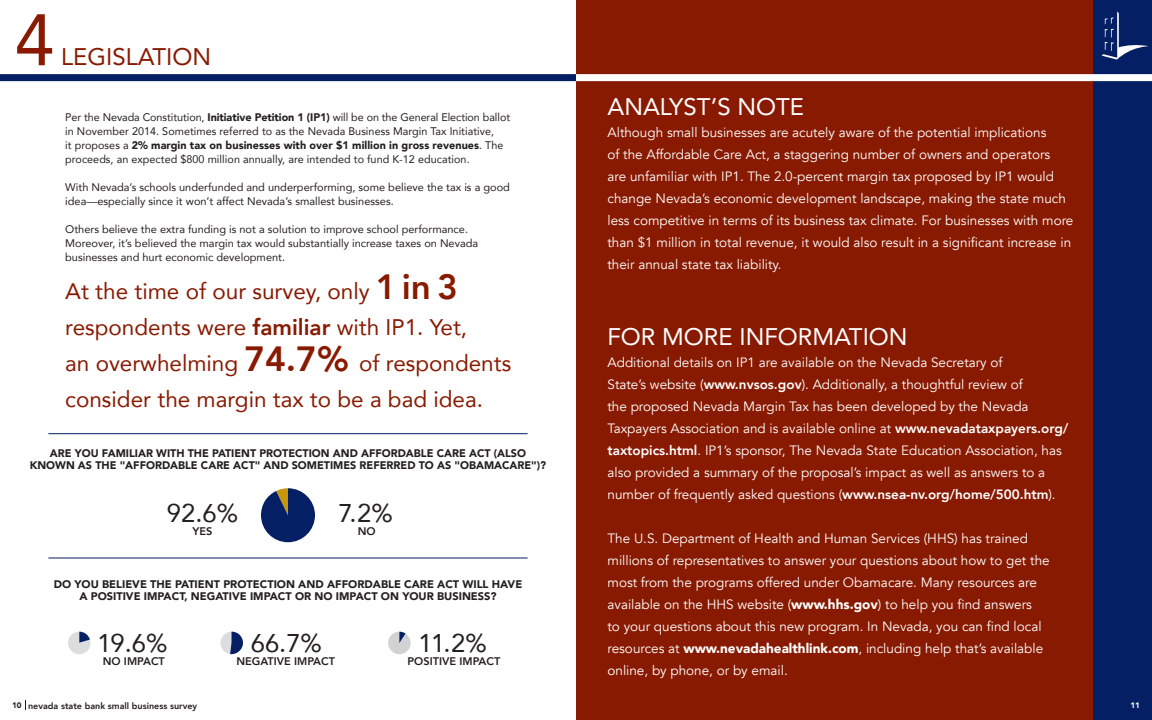
<style>
.page{position:relative;width:1152px;height:720px;background:#fff}
.page>*{position:absolute;margin:0;border:0;box-sizing:border-box;transform-origin:0 0}
.t1{font:72px "Avenir";color:#891a02}
.t2{font:25.6px "Avenir";letter-spacing:-.02em;color:#231f20}
.t3{font:24px "Avenir";color:#fff}
.t4{font:24px "Avenir";color:#891a02}
.t5{font:22.5px/36px "Avenir";color:#891a02}
.t6{font:13.5px/22px "Avenir";color:#fff}
.t7{font:11px/14px "Avenir";color:#231f20}
.t8{font:900 11px/12px "Avenir";color:#231f20;text-align:center}
.t9{font:800 11px "Avenir";color:#231f20}
.t10{font:800 9px "Avenir";color:#231f20}
.t11{font:900 8px "Avenir";color:#fff}
.s1{font-weight:900}
.s2{font-weight:800;font-size:35px}
.s3{font-weight:800}
.s4{font-weight:900;font-size:8px}
</style>
<div class="page">
<div style="left:576px;top:0;width:576px;height:720px;background:#891a02"></div>
<div style="left:1094px;top:0;width:58px;height:720px;background:#051f64"></div>
<div style="left:576px;top:74px;width:576px;height:7px;background:#fff"></div>
<div style="left:0;top:74px;width:576px;height:7px;background:#051f64"></div>
<div style="left:68px;top:632px;width:23px;height:22px;background:#dcdddf;border-radius:50%"></div>
<svg style="left:79px;top:632px;width:11px;height:11px"></svg>
<div style="left:220px;top:632px;width:23px;height:22px;background:#dcdddf;border-radius:50%"></div>
<svg style="left:230px;top:632px;width:13px;height:23px"></svg>
<svg style="left:388px;top:632px;width:23px;height:22px"></svg>
<svg style="left:261px;top:488px;width:54px;height:54px"></svg>
<hr style="left:48px;top:433px;width:480px;height:1px;background:#051f64">
<hr style="left:48px;top:558px;width:480px;height:1px;background:#051f64">
<svg style="left:1102px;top:11px;width:47px;height:49px"></svg>
<h1 class="t1" style="left:15px;top:-18px;width:42px">4</h1>
<h3 class="t4" style="left:61px;top:38px;width:151px">LEGISLATION</h3>
<p class="t7" style="left:65px;top:110px;width:446px">Per the Nevada Constitution, <span class="s1">Initiative Petition 1 (IP1)</span> will be on the General Election ballot in November 2014. Sometimes referred to as the Nevada Business Margin Tax Initiative,<br>it proposes a <span class="s1">2% margin tax on businesses with over $1 million in gross revenues</span>. The proceeds, an expected $800 million annually, are intended to fund K-12 education.</p>
<p class="t7" style="left:65px;top:180px;width:446px">With Nevada’s schools underfunded and underperforming, some believe the tax is a good idea—especially since it won’t affect Nevada’s smallest businesses.</p>
<p class="t7" style="left:65px;top:222px;width:414px">Others believe the extra funding is not a solution to improve school performance.<br>Moreover, it’s believed the margin tax would substantially increase taxes on Nevada businesses and hurt economic development.</p>
<h3 class="t5" style="left:65px;top:273px;width:448px">At the time of our survey, only <span class="s2">1 in 3 </span>respondents were <span class="s3">familiar</span> with IP1. Yet,<br>an overwhelming <span class="s2">74.7%</span> of respondents consider the margin tax to be a bad idea.</h3>
<p class="t8" style="left:30px;top:446px;width:518px">ARE YOU FAMILIAR WITH THE PATIENT PROTECTION AND AFFORDABLE CARE ACT (ALSO<br>KNOWN AS THE "AFFORDABLE CARE ACT" AND SOMETIMES REFERRED TO AS "OBAMACARE")?</p>
<h2 class="t2" style="left:167px;top:492px;width:73px">92.6%</h2>
<p class="t9" style="left:193px;top:523px;width:21px">YES</p>
<h2 class="t2" style="left:339px;top:492px;width:56px">7.2%</h2>
<p class="t9" style="left:358px;top:523px;width:19px">NO</p>
<p class="t8" style="left:54px;top:577px;width:470px">DO YOU BELIEVE THE PATIENT PROTECTION AND AFFORDABLE CARE ACT WILL HAVE<br>A POSITIVE IMPACT, NEGATIVE IMPACT OR NO IMPACT ON YOUR BUSINESS?</p>
<h2 class="t2" style="left:97px;top:622px;width:72px">19.6%</h2>
<p class="t9" style="left:103px;top:653px;width:64px">NO IMPACT</p>
<h2 class="t2" style="left:251px;top:622px;width:73px">66.7%</h2>
<p class="t9" style="left:236px;top:653px;width:100px">NEGATIVE IMPACT</p>
<h2 class="t2" style="left:418px;top:622px;width:70px">11.2%</h2>
<p class="t9" style="left:407px;top:653px;width:94px">POSITIVE IMPACT</p>
<p class="t10" style="left:12px;top:699px;width:187px"><span class="s4">10</span> nevada state bank small business survey</p>
<h3 class="t3" style="left:608px;top:88px;width:198px">ANALYST’S NOTE</h3>
<p class="t6" style="left:608px;top:122px;width:467px">Although small businesses are acutely aware of the potential implications<br>of the Affordable Care Act, a staggering number of owners and operators<br>are unfamiliar with IP1. The 2.0-percent margin tax proposed by IP1 would change Nevada’s economic development landscape, making the state much less competitive in terms of its business tax climate. For businesses with more than $1 million in total revenue, it would also result in a significant increase in their annual state tax liability.</p>
<h3 class="t3" style="left:608px;top:318px;width:302px">FOR MORE INFORMATION</h3>
<p class="t6" style="left:608px;top:352px;width:462px">Additional details on IP1 are available on the Nevada Secretary of<br>State’s website (<span class="s3">www.nvsos.gov</span>). Additionally, a thoughtful review of<br>the proposed Nevada Margin Tax has been developed by the Nevada Taxpayers Association and is available online at <span class="s3">www.nevadataxpayers.org/ taxtopics.html</span>. IP1’s sponsor, The Nevada State Education Association, has also provided a summary of the proposal’s impact as well as answers to a number of frequently asked questions (<span class="s3">www.nsea-nv.org/home/500.htm</span>).</p>
<p class="t6" style="left:608px;top:528px;width:444px">The U.S. Department of Health and Human Services (HHS) has trained millions of representatives to answer your questions about how to get the most from the programs offered under Obamacare. Many resources are available on the HHS website (<span class="s1">www.hhs.gov</span>) to help you find answers<br>to your questions about this new program. In Nevada, you can find local resources at <span class="s1">www.nevadahealthlink.com</span>, including help that’s available online, by phone, or by email.</p>
<p class="t11" style="left:1130px;top:699px;width:11px">11</p>
</div>
